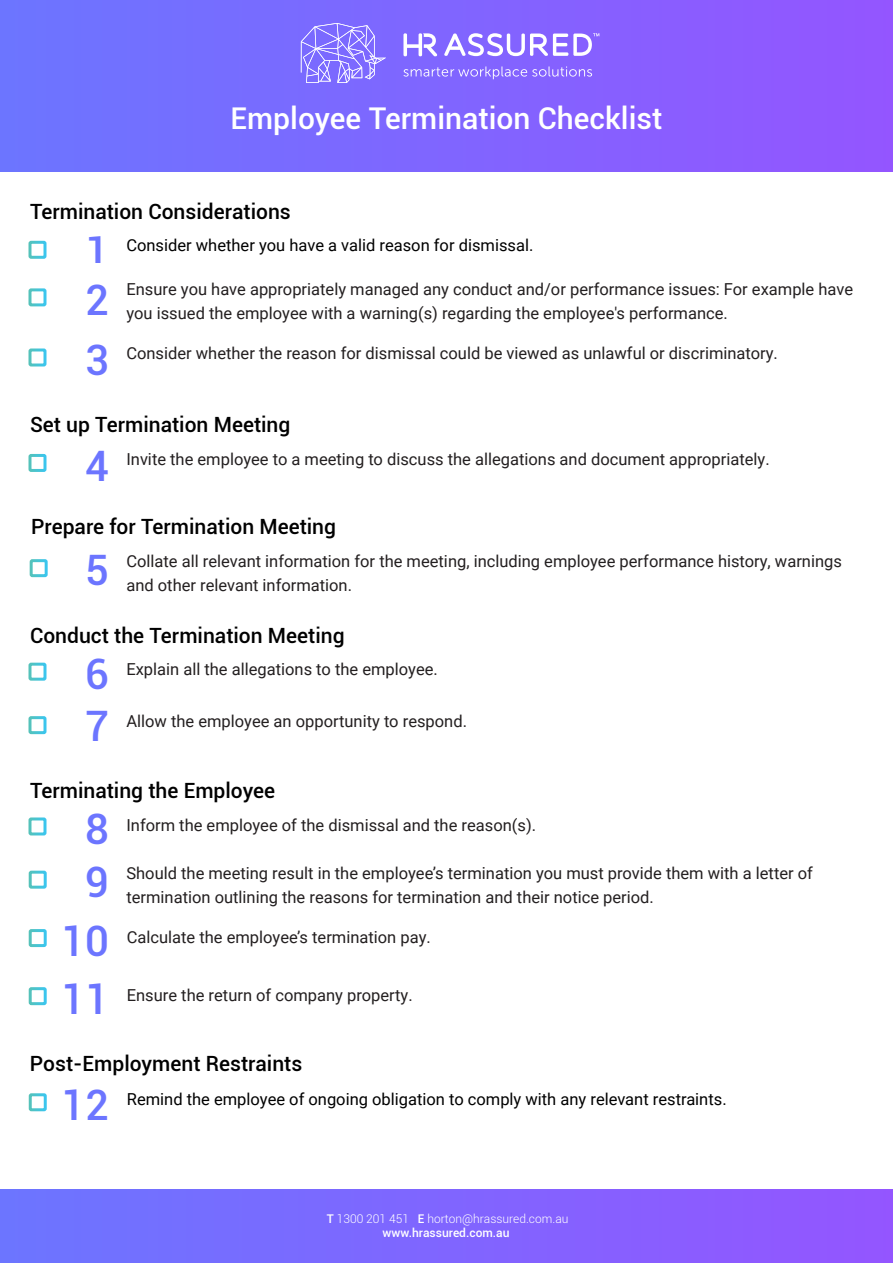
<style>
.page{position:relative;width:893px;height:1263px;background:#fff}
.page>*{position:absolute;margin:0;border:0;box-sizing:border-box;transform-origin:0 0}
.t1{font:500 42px "Roboto";color:#6c75ff}
.t2{font:500 36.75px "Roboto";color:#6c75ff;scale:1.14 1}
.t3{font:500 30px "Roboto";color:#fff}
.t4{font:500 21px "Roboto";color:#000}
.t5{font:16.5px/24px "Roboto";color:#231f20}
.t6{font:16.5px "Roboto";color:#000}
.t7{font:300 12px/14.4px "Roboto";color:#fff;text-align:center}
.s1{font-weight:500}
</style>
<div class="page">
<div style="left:0;top:1190px;width:893px;height:73px;background:linear-gradient(to right,#6c75ff,#9455ff)"></div>
<div style="left:0;top:0;width:893px;height:171px;background:linear-gradient(to right,#6c75ff,#9455ff)"></div>
<svg style="left:444px;top:33px;width:155px;height:23px"></svg>
<svg style="left:403px;top:33px;width:34px;height:23px"></svg>
<svg style="left:403px;top:66px;width:189px;height:13px;background:#967dff"></svg>
<svg style="left:301px;top:23px;width:85px;height:60px;background:#9485ff"></svg>
<div style="left:29px;top:241px;width:18px;height:18px;border:3px solid #fff"></div>
<div style="left:29px;top:454px;width:18px;height:18px;border:3px solid #fff"></div>
<div style="left:29px;top:288px;width:18px;height:18px;border:3px solid #fff"></div>
<div style="left:29px;top:348px;width:18px;height:18px;border:3px solid #fff"></div>
<div style="left:30px;top:559px;width:18px;height:18px;border:3px solid #fff"></div>
<div style="left:29px;top:663px;width:18px;height:18px;border:3px solid #fff"></div>
<div style="left:29px;top:716px;width:18px;height:18px;border:3px solid #fff"></div>
<div style="left:29px;top:817px;width:18px;height:18px;border:3px solid #fff"></div>
<div style="left:29px;top:929px;width:18px;height:18px;border:3px solid #fff"></div>
<div style="left:29px;top:987px;width:18px;height:18px;border:3px solid #fff"></div>
<div style="left:29px;top:1093px;width:18px;height:18px;border:3px solid #fff"></div>
<div style="left:29px;top:871px;width:18px;height:18px;border:3px solid #fff"></div>
<h3 class="t3" style="left:231px;top:97px;width:433px">Employee Termination Checklist</h3>
<p class="t4" style="left:30px;top:197px;width:262px">Termination Considerations</p>
<p class="t6" style="left:126px;top:234px;width:408px">Consider whether you have a valid reason for dismissal.</p>
<h2 class="t2" style="left:85px;top:224px;width:22px">1</h2>
<h1 class="t1" style="left:85px;top:270px;width:25px">2</h1>
<h1 class="t1" style="left:85px;top:330px;width:25px">3</h1>
<p class="t5" style="left:126px;top:276px;width:728px">Ensure you have appropriately managed any conduct and/or performance issues: For example have</p>
<p class="t5" style="left:126px;top:300px;width:603px">you issued the employee with a warning(s) regarding the employee's performance.</p>
<p class="t5" style="left:126px;top:341px;width:653px">Consider whether the reason for dismissal could be viewed as unlawful or discriminatory.</p>
<p class="t4" style="left:30px;top:410px;width:262px">Set up Termination Meeting</p>
<p class="t5" style="left:126px;top:447px;width:645px">Invite the employee to a meeting to discuss the allegations and document appropriately.</p>
<h1 class="t1" style="left:85px;top:436px;width:25px">4</h1>
<p class="t4" style="left:31px;top:512px;width:306px">Prepare for Termination Meeting</p>
<h1 class="t1" style="left:85px;top:541px;width:25px">5</h1>
<p class="t5" style="left:126px;top:548px;width:717px">Collate all relevant information for the meeting, including employee performance history, warnings and other relevant information.</p>
<p class="t4" style="left:30px;top:621px;width:316px">Conduct the Termination Meeting</p>
<h1 class="t1" style="left:85px;top:645px;width:25px">6</h1>
<p class="t5" style="left:126px;top:657px;width:313px">Explain all the allegations to the employee.</p>
<h1 class="t1" style="left:85px;top:697px;width:25px">7</h1>
<p class="t5" style="left:126px;top:708px;width:342px">Allow the employee an opportunity to respond.</p>
<p class="t4" style="left:30px;top:776px;width:247px">Terminating the Employee</p>
<h1 class="t1" style="left:85px;top:799px;width:25px">8</h1>
<p class="t5" style="left:126px;top:812px;width:411px">Inform the employee of the dismissal and the reason(s).</p>
<h1 class="t1" style="left:85px;top:852px;width:25px">9</h1>
<p class="t5" style="left:126px;top:860px;width:688px">Should the meeting result in the employee’s termination you must provide them with a letter of termination outlining the reasons for termination and their notice period.</p>
<h1 class="t1" style="left:61px;top:911px;width:49px">10</h1>
<p class="t5" style="left:127px;top:924px;width:306px">Calculate the employee’s termination pay.</p>
<h1 class="t1" style="left:61px;top:969px;width:49px">11</h1>
<p class="t5" style="left:127px;top:982px;width:287px">Ensure the return of company property.</p>
<p class="t4" style="left:30px;top:1049px;width:274px">Post-Employment Restraints</p>
<h1 class="t1" style="left:61px;top:1075px;width:49px">12</h1>
<p class="t6" style="left:127px;top:1087px;width:601px">Remind the employee of ongoing obligation to comply with any relevant restraints.</p>
<p class="t7" style="left:327px;top:1211px;width:243px"><span class="s1">T</span> 1300 201 451 <span class="s1">E</span> horton@hrassured.com.au <span class="s1">www.hrassured.com.au</span></p>
</div>
